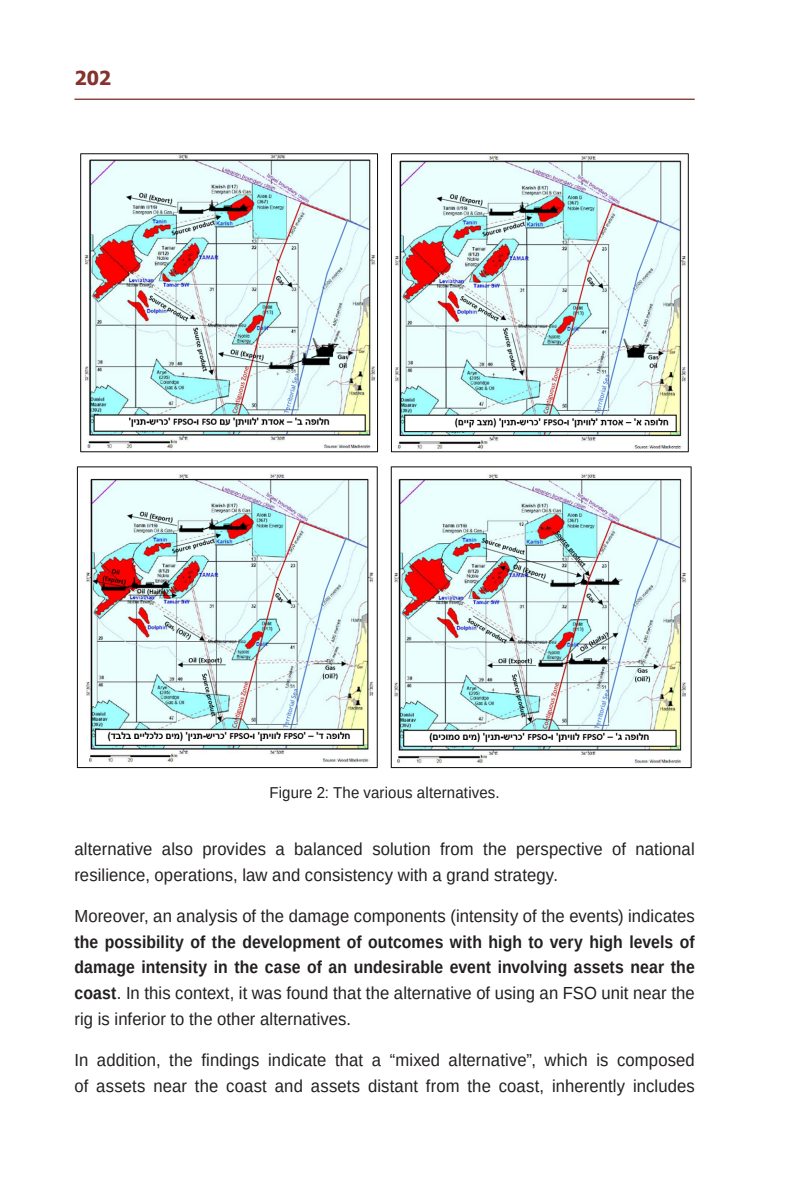
<style>
.page{position:relative;width:794px;height:1191px;background:#fff}
.page>*{position:absolute;margin:0;border:0;box-sizing:border-box;transform-origin:0 0}
.t1{font:700 19.25px "Tahoma";color:#86322d}
.t2{font:17.5px/25.9px "Arimo";letter-spacing:.005em;color:#231f20;scale:.95 1}
.איור{font:15.75px "Arimo";letter-spacing:.01em;color:#231f20;scale:.95 1}
.s1{font-weight:700}
</style>
<div class="page">
<hr style="left:74px;top:99px;width:620px;height:1px;background:#86322d">
<img style="left:80px;top:153px;width:609px;height:300px">
<img style="left:76px;top:466px;width:616px;height:303px">
<p class="t1" style="left:74px;top:65px;width:38px">202</p>
<p class="איור" style="left:269px;top:782px;width:244px">Figure 2: The various alternatives.</p>
<p class="t2" style="left:74px;top:836px;width:654px">alternative also provides a balanced solution from the perspective of national resilience, operations, law and consistency with a grand strategy.</p>
<p class="t2" style="left:74px;top:903px;width:654px;text-align:justify">Moreover, an analysis of the damage components (intensity of the events) indicates <span class="s1">the possibility of the development of outcomes with high to very high levels of damage intensity in the case of an undesirable event involving assets near the coast</span>. In this context, it was found that the alternative of using an FSO unit near the rig is inferior to the other alternatives.</p>
<p class="t2" style="left:74px;top:1047px;width:654px">In addition, the findings indicate that a “mixed alternative”, which is composed of assets near the coast and assets distant from the coast, inherently includes</p>
</div>
